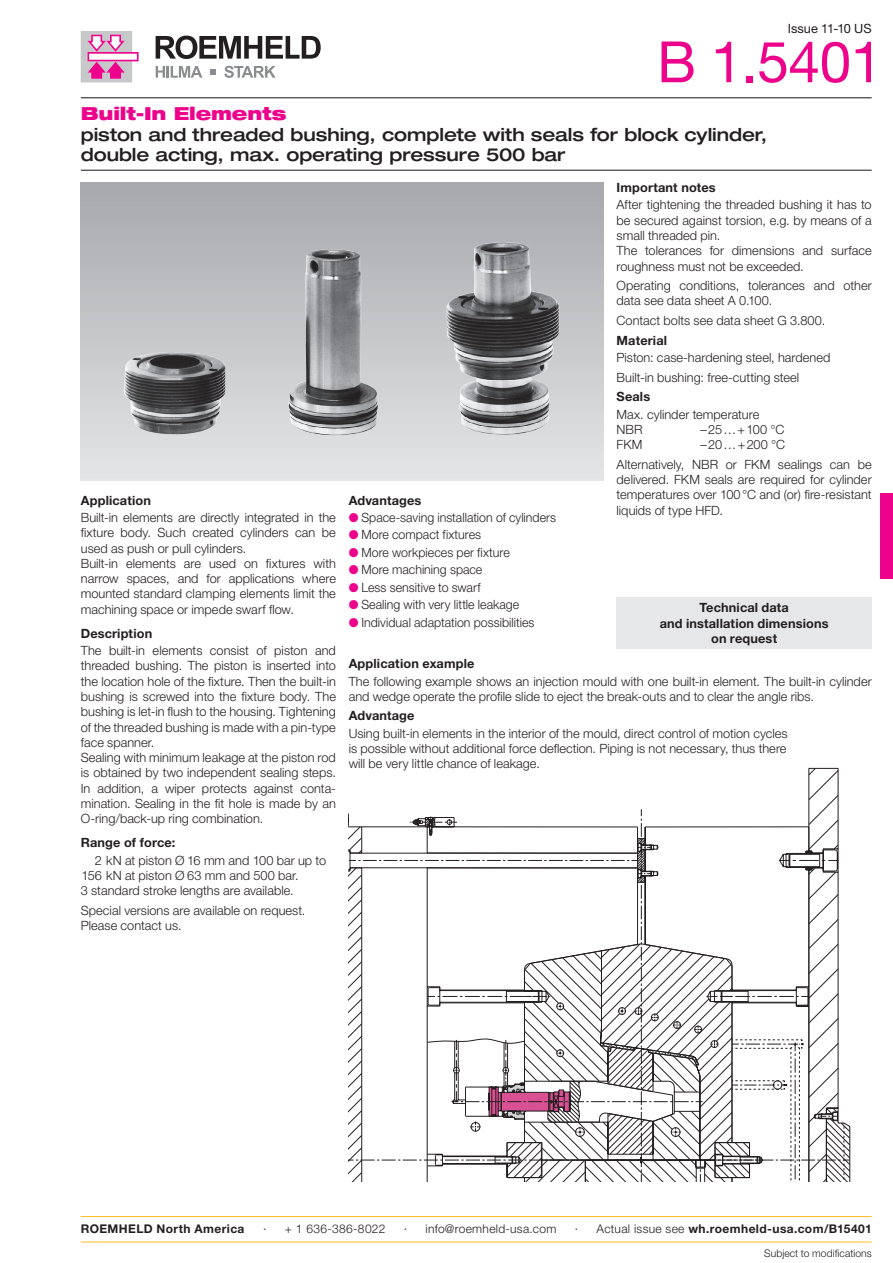
<style>
.page{position:relative;width:893px;height:1263px;background:#fff}
.page>*{position:absolute;margin:0;border:0;box-sizing:border-box;transform-origin:0 0}
.t1{font:57px "Helvetica Neue LT Pro";color:#ed028c}
.t2{font:500 expanded 18px/20.2px "Helvetica Neue LT Pro";letter-spacing:-.005em;color:#231f20}
.t3{font:900 expanded 18px "Helvetica Neue LT Pro";letter-spacing:-.01em;color:#ed028c}
.t4{font:300 12.75px/15.3px "Helvetica Neue LT Pro";color:#231f20}
.t5{font:700 12.75px/15.3px "Helvetica Neue LT Pro";letter-spacing:.01em;color:#231f20;text-align:center}
.t6{font:12.75px "Helvetica Neue LT Pro";color:#231f20}
.t7{font:700 12px "Helvetica Neue LT Pro";letter-spacing:.035em;color:#231f20}
.t8{font:300 12px "Helvetica Neue LT Pro";letter-spacing:.025em;color:#231f20}
.t9{font:300 10.5px "Helvetica Neue LT Pro";letter-spacing:.01em;color:#231f20}
.s1{color:#ed028c}
.s2{font-weight:300}
</style>
<div class="page">
<svg style="left:156px;top:36px;width:165px;height:23px"></svg>
<svg style="left:156px;top:66px;width:46px;height:12px"></svg>
<svg style="left:224px;top:66px;width:52px;height:12px"></svg>
<svg style="left:210px;top:69px;width:6px;height:6px"></svg>
<svg style="left:81px;top:31px;width:58px;height:51px"></svg>
<hr style="left:81px;top:170px;width:791px;height:1px;background:#231f20">
<hr style="left:81px;top:97px;width:791px;height:1px;background:#231f20">
<div style="left:81px;top:183px;width:523px;height:297px;background:linear-gradient(to bottom,#a7a8ac,#e4e5e7)"></div>
<div style="left:880px;top:493px;width:13px;height:85px;background:#ed028c"></div>
<img style="left:119px;top:341px;width:113px;height:99px">
<img style="left:283px;top:239px;width:101px;height:203px">
<img style="left:438px;top:238px;width:129px;height:205px">
<svg style="left:349px;top:816px;width:501px;height:365px"></svg>
<svg style="left:637px;top:768px;width:202px;height:413px"></svg>
<svg style="left:524px;top:838px;width:209px;height:343px"></svg>
<div style="left:617px;top:598px;width:255px;height:51px;background:#e6e7e9"></div>
<hr style="left:81px;top:1242px;width:791px;height:1px;background:#fdbd26">
<hr style="left:81px;top:1216px;width:791px;height:1px;background:#fdbd26">
<p class="t6" style="left:788px;top:20px;width:85px">Issue 11-10 US</p>
<h1 class="t1" style="left:657px;top:27px;width:227px">B 1.5401</h1>
<h2 class="t3" style="left:81px;top:102px;width:207px">Built-In Elements</h2>
<h2 class="t2" style="left:81px;top:123px;width:688px">piston and threaded bushing, complete with seals for block cylinder, double acting, max. operating pressure 500 bar</h2>
<p class="t5" style="left:81px;top:492px;width:72px">Application</p>
<p class="t4" style="left:81px;top:509px;width:257px">Built-in elements are directly integrated in the fixture body. Such created cylinders can be used as push or pull cylinders.<br>Built-in elements are used on fixtures with narrow spaces, and for applications where mounted standard clamping elements limit the machining space or impede swarf flow.</p>
<p class="t5" style="left:81px;top:625px;width:73px">Description</p>
<p class="t4" style="left:81px;top:642px;width:257px">The built-in elements consist of piston and threaded bushing. The piston is inserted into the location hole of the fixture. Then the built-in bushing is screwed into the fixture body. The bushing is let-in flush to the housing. Tightening of the threaded bushing is made with a pin-type face spanner.<br>Sealing with minimum leakage at the piston rod is obtained by two independent sealing steps.<br>In addition, a wiper protects against conta&shy;mination. Sealing in the fit hole is made by an O-ring/back-up ring combination.</p>
<p class="t5" style="left:81px;top:835px;width:96px">Range of force:</p>
<p class="t4" style="left:81px;top:852px;width:247px;text-indent:14px">2 kN at piston Ø 16 mm and 100 bar up to<br>156 kN at piston Ø 63 mm and 500 bar.<br>3 standard stroke lengths are available.</p>
<p class="t4" style="left:81px;top:902px;width:226px">Special versions are available on request.<br>Please contact us.</p>
<p class="t5" style="left:349px;top:492px;width:74px">Advantages</p>
<p class="t4" style="left:349px;top:509px;width:209px"><span class="s1">●</span> Space-saving installation of cylinders</p>
<p class="t4" style="left:349px;top:527px;width:134px"><span class="s1">●</span> More compact fixtures</p>
<p class="t4" style="left:349px;top:544px;width:163px"><span class="s1">●</span> More workpieces per fixture</p>
<p class="t4" style="left:349px;top:562px;width:135px"><span class="s1">●</span> More machining space</p>
<p class="t4" style="left:349px;top:579px;width:133px"><span class="s1">●</span> Less sensitive to swarf</p>
<p class="t4" style="left:349px;top:597px;width:172px"><span class="s1">●</span> Sealing with very little leakage</p>
<p class="t4" style="left:349px;top:614px;width:187px"><span class="s1">●</span> Individual adaptation possibilities</p>
<p class="t5" style="left:617px;top:179px;width:101px">Important notes</p>
<p class="t4" style="left:617px;top:197px;width:257px">After tightening the threaded bushing it has to be secured against torsion, e.g. by means of a small threaded pin.<br>The tolerances for dimensions and surface roughness must not be exceeded.</p>
<p class="t4" style="left:617px;top:278px;width:257px">Operating conditions, tolerances and other data see data sheet A 0.100.</p>
<p class="t4" style="left:617px;top:313px;width:210px">Contact bolts see data sheet G 3.800.</p>
<p class="t5" style="left:617px;top:332px;width:52px">Material</p>
<p class="t4" style="left:617px;top:347px;width:215px;line-height:19.5px">Piston: case-hardening steel, hardened<br>Built-in bushing: free-cutting steel</p>
<p class="t5" style="left:617px;top:389px;width:35px">Seals</p>
<p class="t4" style="left:617px;top:406px;width:144px">Max. cylinder temperature<br>NBR</p>
<p class="t4" style="left:701px;top:421px;width:85px">–25...+100 °C</p>
<p class="t4" style="left:617px;top:435px;width:257px;line-height:19.5px;text-align:center">–20...+200 °C<br>Alternatively, NBR or FKM sealings can be</p>
<p class="t4" style="left:617px;top:471px;width:257px;text-align:justify">delivered. FKM seals are required for cylinder temperatures over 100°C and (or) fire-resistant liquids of type HFD.</p>
<p class="t4" style="left:617px;top:437px;width:27px">FKM</p>
<p class="t5" style="left:660px;top:600px;width:170px">Technical data<br>and installation dimensions on request</p>
<p class="t5" style="left:349px;top:656px;width:127px">Application example</p>
<p class="t4" style="left:349px;top:673px;width:524px">The following example shows an injection mould with one built-in element. The built-in cylinder and wedge operate the profile slide to eject the break-outs and to clear the angle ribs.</p>
<p class="t5" style="left:349px;top:708px;width:67px">Advantage</p>
<p class="t4" style="left:349px;top:725px;width:440px;text-align:justify">Using built-in elements in the interior of the mould, direct control of motion cycles is possible without additional force deflection. Piping is not necessary, thus there will be very little chance of leakage.</p>
<p class="t7" style="left:81px;top:1222px;width:165px">ROEMHELD North America</p>
<p class="t8" style="left:263px;top:1222px;width:124px">· + 1 636-386-8022</p>
<p class="t8" style="left:404px;top:1222px;width:154px">· info@roemheld-usa.com</p>
<p class="t7" style="left:575px;top:1222px;width:298px"><span class="s2">· Actual issue see</span> wh.roemheld-usa.com/B15401</p>
<p class="t9" style="left:764px;top:1247px;width:109px">Subject to modifications</p>
</div>
